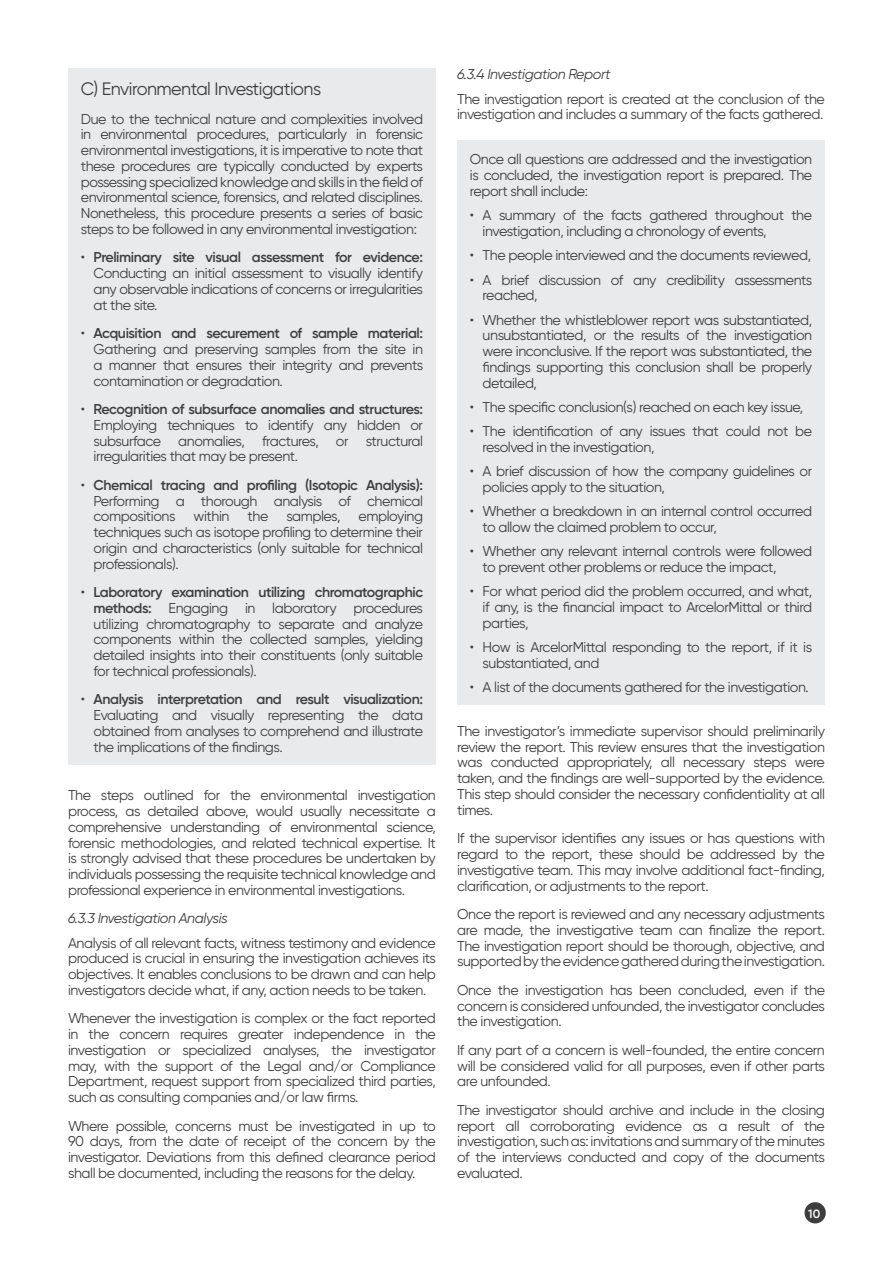
<style>
.page{position:relative;width:893px;height:1263px;background:#fff}
.page>*{position:absolute;margin:0;border:0;box-sizing:border-box;transform-origin:0 0}
.t1{font:18px "Gilroy";letter-spacing:-.03em;color:#3e3e3f}
.t2{font:14.25px/15.8px "Gilroy";letter-spacing:-.03em;color:#3e3e3f;text-align:justify}
.t3{font:italic 14.25px "Gilroy";letter-spacing:-.03em;color:#3e3e3f}
.t4{font:600 12px "Gilroy";color:#fff}
.s1{font-weight:600}
</style>
<div class="page">
<div style="left:804px;top:1202px;width:22px;height:21px;background:#3e3e3f;border-radius:50%"></div>
<div style="left:68px;top:68px;width:368px;height:696px;background:#e9eaeb"></div>
<div style="left:457px;top:140px;width:368px;height:565px;background:#e9eaeb"></div>
<p class="t1" style="left:81px;top:78px;width:242px">C) Environmental Investigations</p>
<p class="t2" style="left:81px;top:111px;width:344px">Due to the technical nature and complexities involved in environmental procedures, particularly in forensic environmental investigations, it is imperative to note that these procedures are typically conducted by experts possessing specialized knowledge and skills in the field of environmental science, forensics, and related disciplines.<br>Nonetheless, this procedure presents a series of basic steps to be followed in any environmental investigation:</p>
<p class="t2" style="left:94px;top:249px;width:331px;text-indent:-13px">• <span class="s1">Preliminary site visual assessment for evidence:<br></span>Conducting an initial assessment to visually identify any observable indications of concerns or irregularities at the site.</p>
<p class="t2" style="left:94px;top:325px;width:331px;text-indent:-13px">• <span class="s1">Acquisition and securement of sample material:<br></span>Gathering and preserving samples from the site in a manner that ensures their integrity and prevents contamination or degradation.</p>
<p class="t2" style="left:94px;top:401px;width:331px;text-indent:-13px">• <span class="s1">Recognition of subsurface anomalies and structures:<br></span>Employing techniques to identify any hidden or subsurface anomalies, fractures, or structural irregularities that may be present.</p>
<p class="t2" style="left:94px;top:477px;width:331px;text-indent:-13px">• <span class="s1">Chemical tracing and profiling (Isotopic Analysis):<br></span>Performing a thorough analysis of chemical compositions</p>
<p class="t2" style="left:94px;top:508px;width:331px;text-indent:265px">employing techniques such as isotope profiling to determine their origin and characteristics (only suitable for technical professionals).</p>
<p class="t2" style="left:94px;top:584px;width:331px;text-indent:-13px">• <span class="s1">Laboratory examination utilizing chromatographic methods:</span> Engaging in laboratory procedures utilizing chromatography to separate and analyze components within the collected samples, yielding detailed insights into their constituents (only suitable for technical professionals).</p>
<p class="t2" style="left:94px;top:691px;width:331px;text-indent:-13px">• <span class="s1">Analysis interpretation and result visualization:<br></span>Evaluating and visually representing the data obtained from analyses to comprehend and illustrate the implications of the findings.</p>
<p class="t2" style="left:194px;top:508px;width:37px">within</p>
<p class="t2" style="left:248px;top:508px;width:22px">the</p>
<p class="t2" style="left:286px;top:508px;width:56px">samples,</p>
<p class="t2" style="left:68px;top:787px;width:369px">The steps outlined for the environmental investigation process, as detailed above, would usually necessitate a comprehensive understanding of environmental science, forensic methodologies, and related technical expertise. It is strongly advised that these procedures be undertaken by individuals possessing the requisite technical knowledge and professional experience in environmental investigations.</p>
<p class="t3" style="left:68px;top:909px;width:161px">6.3.3 Investigation Analysis</p>
<p class="t2" style="left:68px;top:934px;width:369px">Analysis of all relevant facts, witness testimony and evidence produced is crucial in ensuring the investigation achieves its objectives. It enables conclusions to be drawn and can help investigators decide what, if any, action needs to be taken.</p>
<p class="t2" style="left:68px;top:1010px;width:369px">Whenever the investigation is complex or the fact reported in the concern requires greater independence in the investigation or specialized analyses, the investigator may, with the support of the Legal and/or Compliance Department, request support from specialized third parties, such as consulting companies and/or law firms.</p>
<p class="t2" style="left:68px;top:1117px;width:369px">Where possible, concerns must be investigated in up to 90 days, from the date of receipt of the concern by the investigator. Deviations from this defined clearance period shall be documented, including the reasons for the delay.</p>
<p class="t3" style="left:457px;top:66px;width:155px">6.3.4 Investigation Report</p>
<p class="t2" style="left:457px;top:91px;width:369px">The investigation report is created at the conclusion of the investigation and includes a summary of the facts gathered.</p>
<p class="t2" style="left:470px;top:151px;width:344px">Once all questions are addressed and the investigation is concluded, the investigation report is prepared. The report shall include:</p>
<p class="t2" style="left:483px;top:207px;width:331px;text-indent:-13px">• A summary of the facts gathered throughout the investigation, including a chronology of events,</p>
<p class="t2" style="left:470px;top:247px;width:343px">• The people interviewed and the documents reviewed,</p>
<p class="t2" style="left:483px;top:271px;width:331px;text-indent:-13px">• A brief discussion of any credibility assessments reached,</p>
<p class="t2" style="left:483px;top:311px;width:331px;text-indent:-13px">• Whether the whistleblower report was substantiated, unsubstantiated, or the results of the investigation were inconclusive. If the report was substantiated, the findings supporting this conclusion shall be properly detailed,</p>
<p class="t2" style="left:470px;top:399px;width:335px">• The specific conclusion(s) reached on each key issue,</p>
<p class="t2" style="left:483px;top:423px;width:331px;text-indent:-13px">• The identification of any issues that could not be resolved in the investigation,</p>
<p class="t2" style="left:483px;top:463px;width:331px;text-indent:-13px">• A brief discussion of how the company guidelines or policies apply to the situation,</p>
<p class="t2" style="left:483px;top:503px;width:331px;text-indent:-13px">• Whether a breakdown in an internal control occurred to allow the claimed problem to occur,</p>
<p class="t2" style="left:483px;top:543px;width:331px;text-indent:-13px">• Whether any relevant internal controls were followed to prevent other problems or reduce the impact,</p>
<p class="t2" style="left:483px;top:583px;width:331px;text-indent:-13px">• For what period did the problem occurred, and what, if any, is the financial impact to ArcelorMittal or third parties,</p>
<p class="t2" style="left:483px;top:639px;width:331px;text-indent:-13px">• How is ArcelorMittal responding to the report, if it is substantiated, and</p>
<p class="t2" style="left:470px;top:679px;width:340px">• A list of the documents gathered for the investigation.</p>
<p class="t2" style="left:457px;top:723px;width:369px">The investigator’s immediate supervisor should preliminarily review the report. This review ensures that the investigation was conducted appropriately, all necessary steps were taken, and the findings are well-supported by the evidence.<br>This step should consider the necessary confidentiality at all times.</p>
<p class="t2" style="left:457px;top:830px;width:369px">If the supervisor identifies any issues or has questions with regard to the report, these should be addressed by the investigative team. This may involve additional fact-finding, clarification, or adjustments to the report.</p>
<p class="t2" style="left:457px;top:906px;width:369px">Once the report is reviewed and any necessary adjustments are made, the investigative team can finalize the report.<br>The investigation report should be thorough, objective, and supported by the evidence gathered during the investigation.</p>
<p class="t2" style="left:457px;top:982px;width:369px">Once the investigation has been concluded, even if the concern is considered unfounded, the investigator concludes the investigation.</p>
<p class="t2" style="left:457px;top:1042px;width:369px">If any part of a concern is well-founded, the entire concern will be considered valid for all purposes, even if other parts are unfounded.</p>
<p class="t2" style="left:457px;top:1102px;width:369px">The investigator should archive and include in the closing report all corroborating evidence as a result of the investigation, such as: invitations and summary of the minutes of the interviews conducted and copy of the documents evaluated.</p>
<p class="t4" style="left:808px;top:1206px;width:14px">10</p>
</div>
